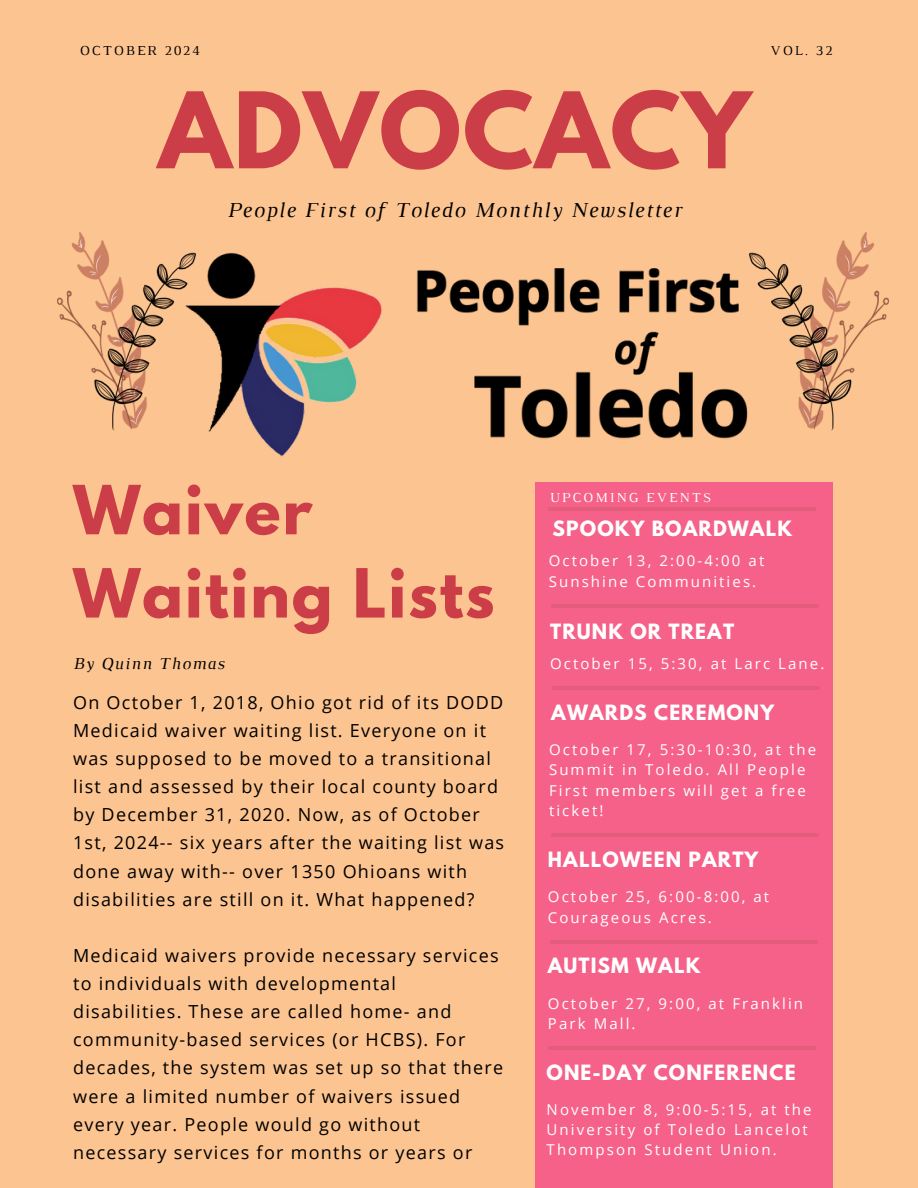
<style>
.page{position:relative;width:918px;height:1188px;background:#fcc490}
.page>*{position:absolute;margin:0;border:0;box-sizing:border-box;transform-origin:0 0}
.t1{font:700 93.45px "League Spartan";letter-spacing:.02em;color:#cc3e47}
.t2{font:700 60px/83.2px "League Spartan";letter-spacing:.03em;color:#cc3e47}
.t3{font:italic 21.75px "Luthier";letter-spacing:.07em;color:#000}
.t4{font:700 18.75px "League Spartan";letter-spacing:.06em;color:#fff}
.t5{font:18px/28.2px "Open Sans";letter-spacing:.07em;color:#000}
.t6{font:italic 17.1px "Luthier";letter-spacing:.07em;color:#000}
.t7{font:15px/20.2px "Open Sans";letter-spacing:.14em;color:#fff}
.t8{font:13.95px "Luthier";letter-spacing:.14em;color:#000}
.t9{font:13.95px "Luthier";letter-spacing:.14em;color:#fff}
</style>
<div class="page">
<div style="left:535px;top:483px;width:297px;height:705px;background:#f56189"></div>
<hr style="left:551px;top:604px;width:268px;height:3px;background:#894736">
<hr style="left:552px;top:687px;width:268px;height:3px;background:#894736">
<hr style="left:548px;top:508px;width:268px;height:3px;background:#894736">
<hr style="left:550px;top:940px;width:268px;height:3px;background:#894736">
<hr style="left:551px;top:834px;width:268px;height:3px;background:#894736">
<img style="left:196px;top:252px;width:554px;height:205px">
<hr style="left:548px;top:1047px;width:267px;height:3px;background:#894736">
<img style="left:57px;top:232px;width:139px;height:198px">
<img style="left:750px;top:232px;width:138px;height:198px">
<p class="t8" style="left:80px;top:46px;width:122px">OCTOBER 2024</p>
<h2 class="t8" style="left:771px;top:46px;width:63px">VOL. 32</h2>
<h1 class="t1" style="left:158px;top:84px;width:594px">ADVOCACY</h1>
<h3 class="t3" style="left:227px;top:202px;width:456px">People First of Toledo Monthly Newsletter</h3>
<h5 class="t2" style="left:73px;top:476px;width:423px">Waiver<br>Waiting Lists</h5>
<h5 class="t6" style="left:73px;top:657px;width:153px">By Quinn Thomas</h5>
<p class="t5" style="left:73px;top:688px;width:433px">On October 1, 2018, Ohio got rid of its DODD Medicaid waiver waiting list. Everyone on it was supposed to be moved to a transitional list and assessed by their local county board by December 31, 2020. Now, as of October 1st, 2024-- six years after the waiting list was done away with-- over 1350 Ohioans with disabilities are still on it. What happened?</p>
<p class="t5" style="left:73px;top:941px;width:432px">Medicaid waivers provide necessary services to individuals with developmental disabilities. These are called home- and community-based services (or HCBS). For decades, the system was set up so that there were a limited number of waivers issued every year. People would go without necessary services for months or years or</p>
<h6 class="t9" style="left:550px;top:493px;width:163px">UPCOMING EVENTS</h6>
<p class="t4" style="left:553px;top:519px;width:241px">SPOOKY BOARDWALK</p>
<p class="t7" style="left:549px;top:550px;width:217px">October 13, 2:00-4:00 at<br>Sunshine Communities.</p>
<p class="t4" style="left:550px;top:623px;width:186px">TRUNK OR TREAT</p>
<h4 class="t7" style="left:550px;top:653px;width:276px">October 15, 5:30, at Larc Lane.</h4>
<h5 class="t4" style="left:551px;top:703px;width:224px">AWARDS CEREMONY</h5>
<p class="t7" style="left:549px;top:739px;width:269px">October 17, 5:30-10:30, at the<br>Summit in Toledo. All People<br>First members will get a free ticket!</p>
<h4 class="t4" style="left:548px;top:850px;width:212px">HALLOWEEN PARTY</h4>
<p class="t7" style="left:548px;top:886px;width:223px">October 25, 6:00-8:00, at<br>Courageous Acres.</p>
<h4 class="t4" style="left:548px;top:957px;width:154px">AUTISM WALK</h4>
<h4 class="t7" style="left:548px;top:993px;width:257px">October 27, 9:00, at Franklin<br>Park Mall.</h4>
<h4 class="t4" style="left:547px;top:1063px;width:250px">ONE-DAY CONFERENCE</h4>
<p class="t7" style="left:547px;top:1099px;width:267px">November 8, 9:00-5:15, at the<br>University of Toledo Lancelot<br>Thompson Student Union.</p>
</div>
